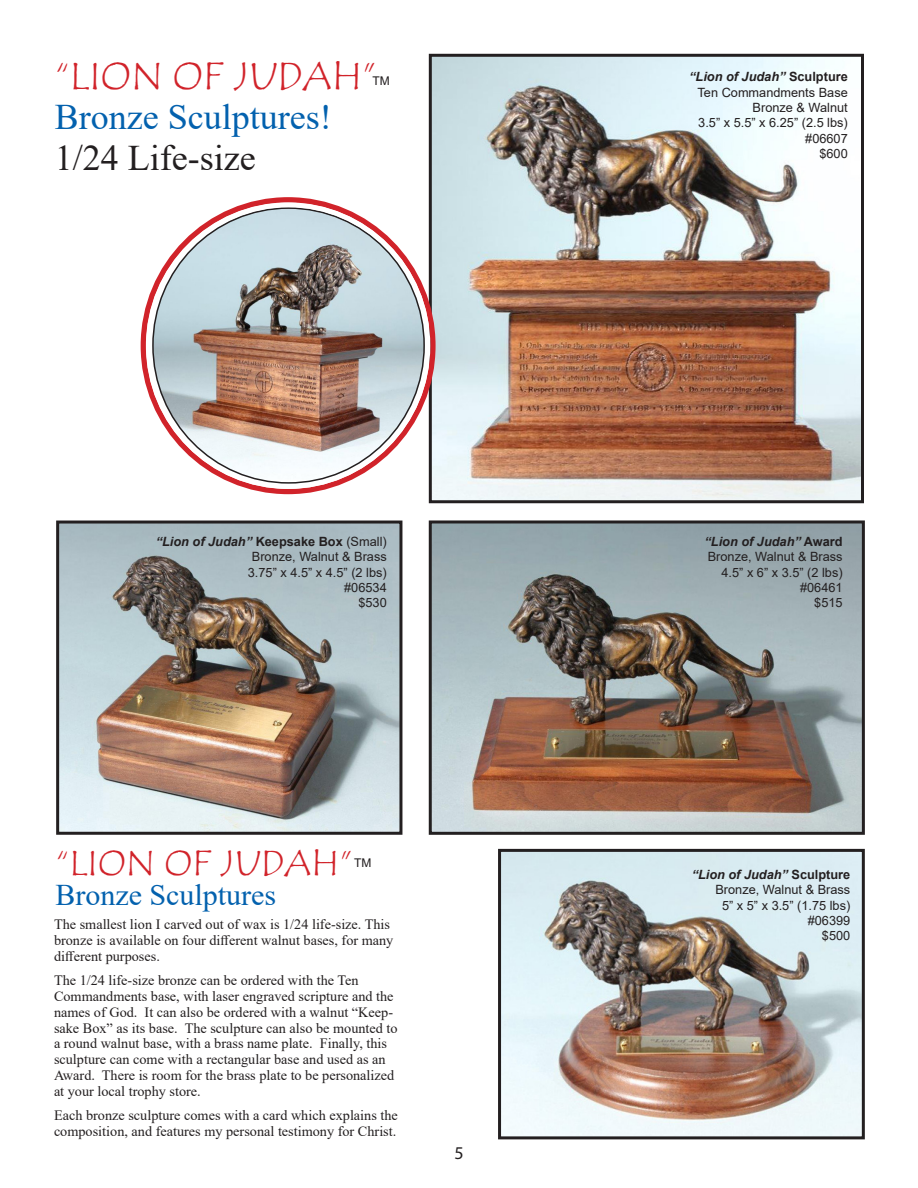
<style>
.page{position:relative;width:918px;height:1188px;background:#fff}
.page>*{position:absolute;margin:0;border:0;box-sizing:border-box;transform-origin:0 0}
.t1{font:39px "Tempus Sans ITC";color:#d1232a}
.t2{font:36px "Times New Roman";color:#0361ae}
.t3{font:36px "Times New Roman";color:#231f20}
.t4{font:36px "Tempus Sans ITC";color:#d1232a}
.t5{font:30px "Times New Roman";color:#0361ae}
.t6{font:18px "Myriad Pro";color:#231f20}
.t7{font:14.25px/15.8px "Times New Roman";color:#231f20}
.t8{font:12.75px "Arial";color:#231f20}
.t9{font:italic 700 12.75px "Arial";color:#231f20}
.t10{font:12px "Arial";color:#231f20}
.s1{font-style:normal}
.s2{font-weight:400;font-style:normal}
</style>
<div class="page">
<img style="left:433px;top:524px;width:428px;height:307px">
<div style="left:429px;top:520px;width:436px;height:315px;border:3px solid #231f20"></div>
<img style="left:502px;top:853px;width:359px;height:282px">
<div style="left:498px;top:849px;width:367px;height:290px;border:3px solid #231f20"></div>
<img style="left:433px;top:58px;width:427px;height:441px">
<div style="left:429px;top:54px;width:435px;height:449px;border:3px solid #231f20"></div>
<img style="left:153px;top:208px;width:271px;height:272px">
<img style="left:60px;top:525px;width:338px;height:306px">
<div style="left:56px;top:521px;width:346px;height:314px;border:3px solid #231f20"></div>
<p class="t1" style="left:55px;top:51px;width:324px">“LION OF JUDAH”</p>
<p class="t2" style="left:55px;top:92px;width:278px">Bronze Sculptures!</p>
<p class="t3" style="left:55px;top:132px;width:202px">1/24 Life-size</p>
<p class="t10" style="left:373px;top:72px;width:19px">TM</p>
<p class="t9" style="left:156px;top:533px;width:232px">“Lion of Judah” <span class="s1">Keepsake Box</span> <span class="s2">(Small)</span></p>
<p class="t8" style="left:252px;top:548px;width:136px">Bronze, Walnut &amp; Brass</p>
<p class="t8" style="left:248px;top:563px;width:140px">3.75” x 4.5” x 4.5” (2 lbs)</p>
<p class="t8" style="left:344px;top:579px;width:44px">#06534</p>
<p class="t8" style="left:358px;top:594px;width:30px">$530</p>
<p class="t4" style="left:55px;top:840px;width:299px">“LION OF JUDAH”</p>
<p class="t5" style="left:55px;top:874px;width:222px">Bronze Sculptures</p>
<p class="t10" style="left:354px;top:854px;width:19px">TM</p>
<p class="t7" style="left:54px;top:916px;width:341px">The smallest lion I carved out of wax is 1/24 life-size. This bronze is available on four different walnut bases, for many</p>
<p class="t7" style="left:54px;top:948px;width:107px">different purposes.</p>
<p class="t7" style="left:54px;top:972px;width:345px">The 1/24 life-size bronze can be ordered with the Ten Commandments base, with laser engraved scripture and the names of God. It can also be ordered with a walnut “Keep&shy;sake Box” as its base. The sculpture can also be mounted to a round walnut base, with a brass name plate. Finally, this sculpture can come with a rectangular base and used as an Award. There is room for the brass plate to be personalized at your local trophy store.</p>
<p class="t7" style="left:54px;top:1107px;width:345px">Each bronze sculpture comes with a card which explains the composition, and features my personal testimony for Christ.</p>
<p class="t6" style="left:454px;top:1142px;width:11px">5</p>
<p class="t9" style="left:689px;top:68px;width:160px">“Lion of Judah” <span class="s1">Sculpture</span></p>
<p class="t8" style="left:698px;top:83px;width:152px">Ten Commandments Base</p>
<p class="t8" style="left:753px;top:99px;width:97px">Bronze &amp; Walnut</p>
<p class="t8" style="left:698px;top:114px;width:151px">3.5” x 5.5” x 6.25” (2.5 lbs)</p>
<p class="t8" style="left:805px;top:129px;width:44px">#06607</p>
<p class="t8" style="left:819px;top:145px;width:30px">$600</p>
<p class="t9" style="left:705px;top:533px;width:140px">“Lion of Judah” <span class="s1">Award</span></p>
<p class="t8" style="left:708px;top:548px;width:136px">Bronze, Walnut &amp; Brass</p>
<p class="t8" style="left:722px;top:563px;width:123px">4.5” x 6” x 3.5” (2 lbs)</p>
<p class="t8" style="left:800px;top:579px;width:44px">#06461</p>
<p class="t8" style="left:814px;top:594px;width:30px">$515</p>
<p class="t9" style="left:692px;top:866px;width:160px">“Lion of Judah” <span class="s1">Sculpture</span></p>
<p class="t8" style="left:715px;top:881px;width:136px">Bronze, Walnut &amp; Brass</p>
<p class="t8" style="left:722px;top:896px;width:130px">5” x 5” x 3.5” (1.75 lbs)</p>
<p class="t8" style="left:808px;top:912px;width:44px">#06399</p>
<p class="t8" style="left:822px;top:927px;width:30px">$500</p>
</div>
